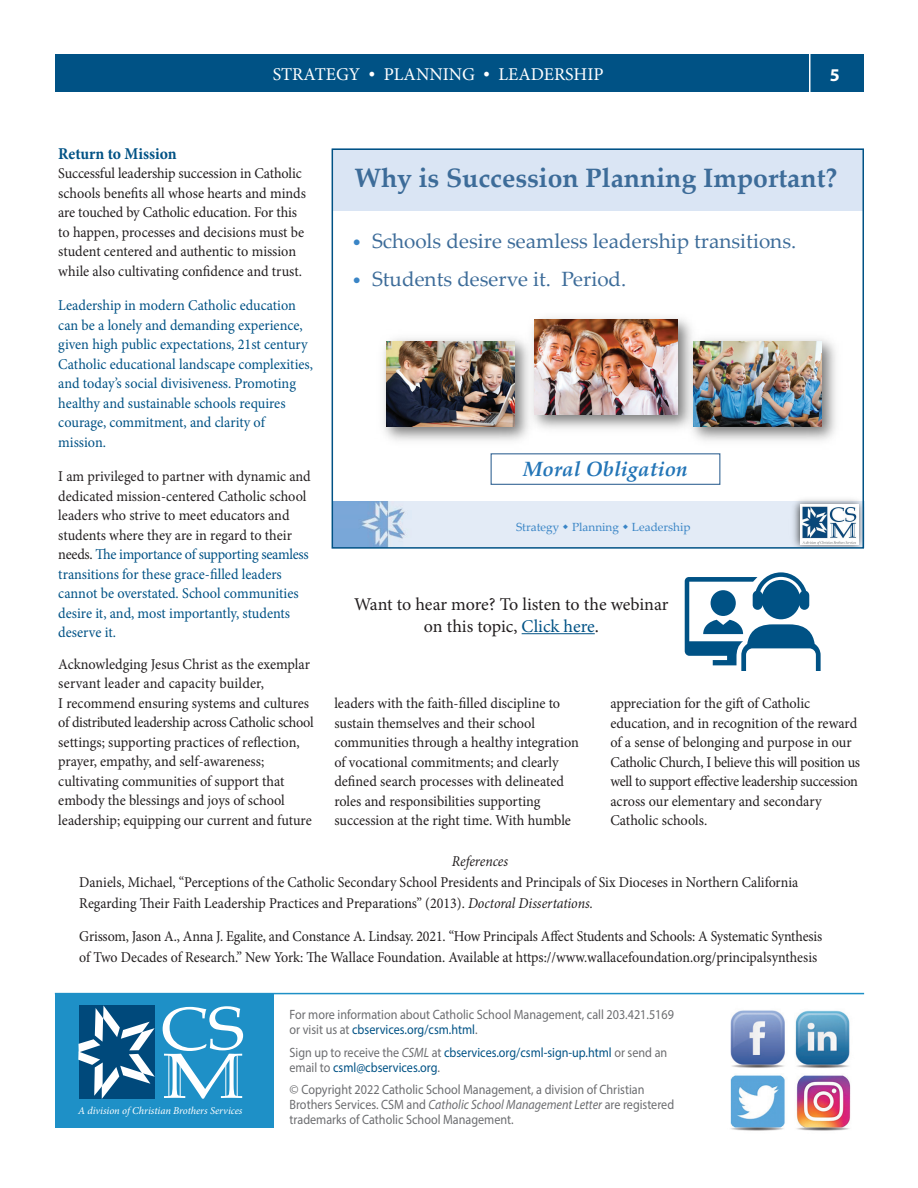
<style>
.page{position:relative;width:918px;height:1188px;background:#fff}
.page>*{position:absolute;margin:0;border:0;box-sizing:border-box;transform-origin:0 0}
.t1{font:700 26.55px "Palatino Linotype";color:#3d6c99}
.t2{font:20.7px "Palatino Linotype";color:#3d6c99}
.t3{font:italic 700 20.7px "Palatino Linotype";color:#2375b7}
.t4{font:18px/21.6px "Minion Pro";letter-spacing:-.005em;color:#231f20;text-align:center}
.t5{font:18px "Minion Pro";color:#fff}
.t6{font:700 18px "Myriad Pro";color:#fff}
.t7{font:700 16.5px "Minion Pro";color:#005285;scale:.95 1}
.t8{font:15px/19.5px "Minion Pro";letter-spacing:-.005em;color:#231f20;scale:.95 1}
.t9{font:15px/19.5px "Minion Pro";color:#005285;scale:.95 1}
.t10{font:15px/21px "Minion Pro";letter-spacing:-.005em;color:#231f20;scale:.93 1}
.t11{font:italic 15px "Minion Pro";letter-spacing:-.005em;color:#231f20;scale:.93 1}
.t12{font:13.5px/15px "Myriad Pro";color:#6c6d70}
.t13{font:13.5px/15px "Myriad Pro";color:#6c6d70;scale:.9 1}
.t14{font:13.5px/15px "Myriad Pro";color:#005285;scale:.9 1}
.t15{font:11.85px "Palatino Linotype";color:#3a85c6}
.t16{font:italic 10.5px "Minion Pro";letter-spacing:-.005em;color:#fff}
.s1{color:#231f20}
.s2{font-size:16.5px;color:#3a85c6}
.s3{color:#005285}
.s4{font-style:italic}
.s5{color:#6c6d70}
.s6{font-style:italic;color:#6c6d70}
</style>
<div class="page">
<img style="left:730px;top:1010px;width:121px;height:121px">
<div style="left:55px;top:55px;width:809px;height:37px;background:#005285"></div>
<hr style="left:809px;top:43px;width:1px;height:49px;background:#fff">
<div style="left:55px;top:994px;width:219px;height:133px;background:#1e90c7"></div>
<hr style="left:55px;top:993px;width:809px;height:1px;background:#1e90c7">
<svg style="left:78px;top:1006px;width:77px;height:93px;background:#447a9f"></svg>
<svg style="left:163px;top:1006px;width:80px;height:93px"></svg>
<hr style="left:180px;top:1056px;width:1px;height:41px;background:#fff">
<hr style="left:168px;top:1055px;width:1px;height:41px;background:#fff">
<hr style="left:237px;top:1056px;width:1px;height:41px;background:#fff">
<hr style="left:225px;top:1062px;width:1px;height:35px;background:#fff">
<img style="left:335px;top:502px;width:454px;height:44px">
<img style="left:789px;top:499px;width:72px;height:47px">
<img style="left:800px;top:505px;width:59px;height:40px">
<div style="left:333px;top:148px;width:531px;height:63px;background:#dae5f4"></div>
<div style="left:491px;top:453px;width:229px;height:32px;border:1px solid #3d6c99"></div>
<img style="left:383px;top:338px;width:140px;height:103px">
<img style="left:386px;top:341px;width:129px;height:86px">
<img style="left:699px;top:338px;width:137px;height:103px">
<img style="left:700px;top:341px;width:122px;height:86px">
<img style="left:523px;top:317px;width:177px;height:121px">
<img style="left:535px;top:320px;width:142px;height:95px">
<hr style="left:522px;top:633px;width:73px;height:1px;background:#005285">
<svg style="left:685px;top:572px;width:136px;height:99px"></svg>
<div style="left:332px;top:148px;width:532px;height:401px;border:2px solid #005285"></div>
<svg style="left:563px;top:524px;width:5px;height:5px"></svg>
<svg style="left:623px;top:524px;width:5px;height:5px"></svg>
<p class="t5" style="left:273px;top:62px;width:332px">STRATEGY • PLANNING • LEADERSHIP</p>
<p class="t6" style="left:830px;top:63px;width:11px">5</p>
<p class="t7" style="left:58px;top:142px;width:126px">Return to Mission</p>
<p class="t8" style="left:58px;top:164px;width:262px">Successful leadership succession in Catholic schools benefits all whose hearts and minds are touched by Catholic education. For this to happen, processes and decisions must be student centered and authentic to mission while also cultivating confidence and trust.</p>
<p class="t9" style="left:58px;top:296px;width:270px">Leadership in modern Catholic education can be a lonely and demanding experience, given high public expectations, 21st century Catholic educational landscape complexities, and today’s social divisiveness. Promoting healthy and sustainable schools requires courage, commitment, and clarity of mission.</p>
<p class="t9" style="left:58px;top:467px;width:267px"><span class="s1">I am privileged to partner with dynamic and dedicated mission-centered Catholic school leaders who strive to meet educators and students where they are in regard to their needs.</span> The importance of supporting seamless transitions for these grace-filled leaders cannot be overstated. School communities desire it, and, most importantly, students deserve it.</p>
<p class="t8" style="left:58px;top:654px;width:270px">Acknowledging Jesus Christ as the exemplar servant leader and capacity builder,<br>I recommend ensuring systems and cultures of distributed leadership across Catholic school settings; supporting practices of reflection, prayer, empathy, and self-awareness; cultivating communities of support that embody the blessings and joys of school leadership; equipping our current and future</p>
<h1 class="t1" style="left:355px;top:159px;width:484px">Why is Succession Planning Important?</h1>
<h2 class="t2" style="left:352px;top:226px;width:446px"><span class="s2">•</span> Schools desire seamless leadership transitions.</h2>
<h2 class="t2" style="left:352px;top:264px;width:276px"><span class="s2">•</span> Students deserve it. Period.</h2>
<h2 class="t3" style="left:523px;top:454px;width:166px">Moral Obligation</h2>
<p class="t15" style="left:516px;top:518px;width:176px">Strategy Planning Leadership</p>
<p class="t4" style="left:354px;top:594px;width:316px">Want to hear more? To listen to the webinar on this topic, <span class="s3">Click here</span>.</p>
<p class="t8" style="left:334px;top:694px;width:259px">leaders with the faith-filled discipline to sustain themselves and their school communities through a healthy integration of vocational commitments; and clearly defined search processes with delineated roles and responsibilities supporting succession at the right time. With humble</p>
<p class="t8" style="left:610px;top:694px;width:264px">appreciation for the gift of Catholic education, and in recognition of the reward of a sense of belonging and purpose in our Catholic Church, I believe this will position us well to support effective leadership succession across our elementary and secondary Catholic schools.</p>
<p class="t11" style="left:452px;top:851px;width:62px">References</p>
<p class="t10" style="left:79px;top:872px;width:775px">Daniels, Michael, “Perceptions of the Catholic Secondary School Presidents and Principals of Six Dioceses in Northern California<br>Regarding Their Faith Leadership Practices and Preparations” (2013). <span class="s4">Doctoral Dissertations.</span></p>
<p class="t10" style="left:79px;top:926px;width:800px">Grissom, Jason A., Anna J. Egalite, and Constance A. Lindsay. 2021. “How Principals Affect Students and Schools: A Systematic Synthesis of Two Decades of Research.” New York: The Wallace Foundation. Available at https://www.wallacefoundation.org/principalsynthesis</p>
<p class="t16" style="left:78px;top:1104px;width:166px">A division of Christian Brothers Services</p>
<p class="t13" style="left:290px;top:1007px;width:429px">For more information about Catholic School Management, call 203.421.5169 or visit us at <span class="s3">cbservices.org/csm.html</span>.</p>
<p class="t14" style="left:290px;top:1045px;width:421px"><span class="s5">Sign up to receive the</span> <span class="s6">CSML</span> <span class="s5">at</span> cbservices.org/csml-sign-up.html <span class="s5">or send an email to</span> csml@cbservices.org<span class="s5">.</span></p>
<p class="t12" style="left:290px;top:1082px;width:386px">© Copyright 2022 Catholic School Management, a division of Christian<br>Brothers Services. CSM and <span class="s4">Catholic School Management Letter</span> are registered trademarks of Catholic School Management.</p>
</div>
